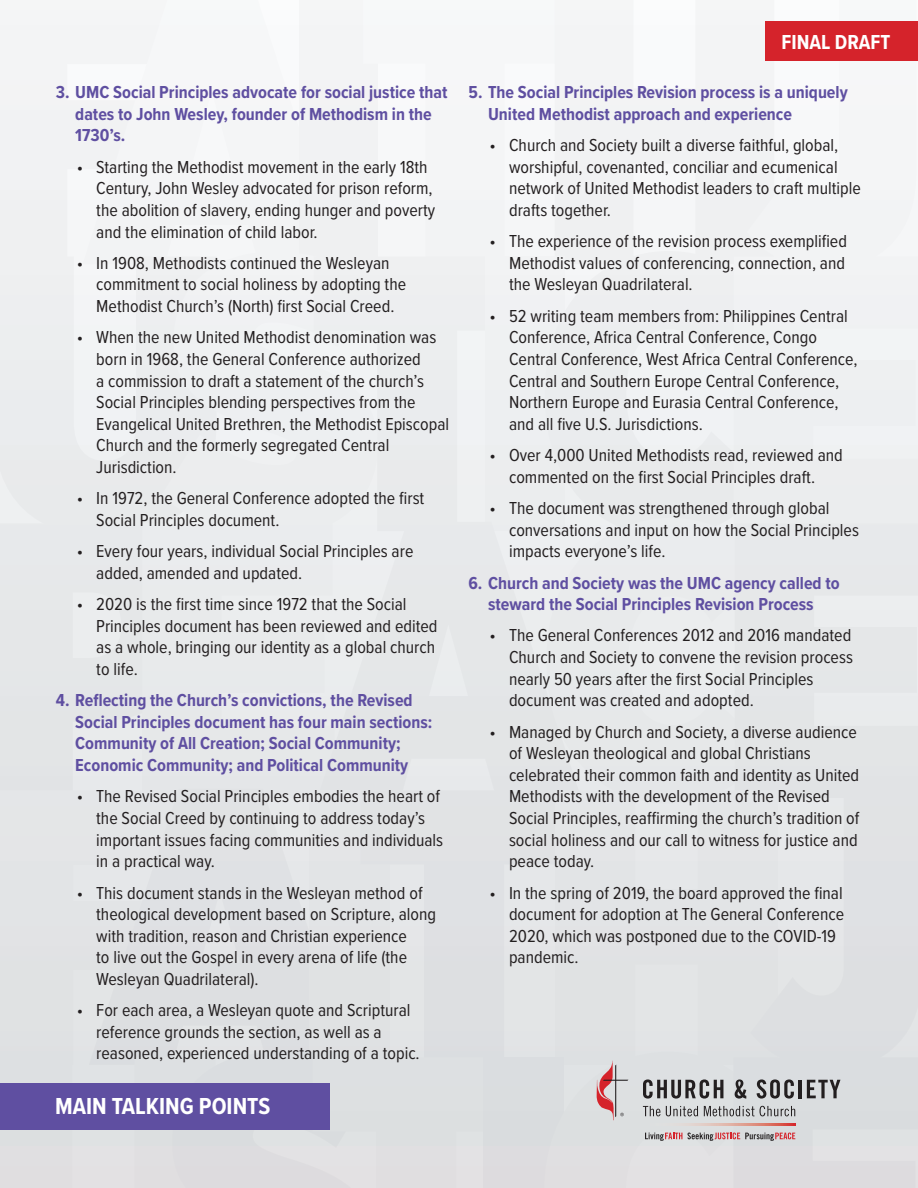
<style>
.page{position:relative;width:918px;height:1188px;background:#fff}
.page>*{position:absolute;margin:0;border:0;box-sizing:border-box;transform-origin:0 0}
.t1{font:700 24px "Proxima Nova Cond";color:#fff}
.t2{font:700 21px "Proxima Nova Cond";color:#fff}
.t3{font:18px/21.6px "Proxima Nova Cond";color:#231f20}
.t4{font:700 18px/21.6px "Proxima Nova Cond";color:#5f4fa1}
</style>
<div class="page">
<div style="left:0;top:10px;width:83px;height:246px;background:#f1f2f3"></div>
<div style="left:83px;top:10px;width:216px;height:246px;background:#f4f5f6"></div>
<div style="left:299px;top:0;width:79px;height:264px;background:#f1f2f3"></div>
<div style="left:425px;top:25px;width:130px;height:231px;background:#f6f6f7"></div>
<div style="left:555px;top:10px;width:192px;height:241px;background:#f3f3f4"></div>
<div style="left:747px;top:10px;width:170px;height:246px;background:#f4f5f6"></div>
<div style="left:0;top:256px;width:161px;height:267px;background:#eceeef"></div>
<div style="left:161px;top:252px;width:153px;height:271px;background:#eef0f1"></div>
<div style="left:314px;top:256px;width:171px;height:267px;background:#edeef0"></div>
<div style="left:485px;top:256px;width:80px;height:275px;background:#eef0f1"></div>
<div style="left:545px;top:251px;width:220px;height:267px;background:#edeef0"></div>
<div style="left:734px;top:256px;width:184px;height:267px;background:#eef0f1"></div>
<div style="left:0;top:523px;width:142px;height:267px;background:#e6e8e9"></div>
<div style="left:142px;top:523px;width:175px;height:266px;background:#e8eaeb"></div>
<div style="left:317px;top:522px;width:230px;height:268px;background:#e6e8e9"></div>
<div style="left:547px;top:518px;width:220px;height:272px;background:#e9ebec"></div>
<div style="left:735px;top:523px;width:183px;height:267px;background:#e5e7e8"></div>
<div style="left:0;top:790px;width:89px;height:263px;background:#e2e4e6"></div>
<div style="left:89px;top:789px;width:264px;height:264px;background:#dfe1e4"></div>
<div style="left:309px;top:790px;width:80px;height:275px;background:#e1e3e5"></div>
<div style="left:389px;top:790px;width:166px;height:267px;background:#e1e3e4"></div>
<div style="left:555px;top:790px;width:195px;height:262px;background:#e2e4e6"></div>
<div style="left:750px;top:790px;width:168px;height:262px;background:#e1e2e4"></div>
<div style="left:0;top:1053px;width:520px;height:135px;background:#dddfe1"></div>
<div style="left:484px;top:1057px;width:80px;height:131px;background:#dadcdf"></div>
<svg style="left:544px;top:1052px;width:374px;height:136px;background:#d4d3d5"></svg>
<div style="left:0;top:1083px;width:329px;height:47px;background:#5f4fa1"></div>
<div style="left:765px;top:22px;width:153px;height:39px;background:#d5232b"></div>
<p class="t4" style="left:75px;top:81px;width:374px;text-indent:-19px">3. UMC Social Principles advocate for social justice that dates to John Wesley, founder of Methodism in the<br>1730’s.</p>
<p class="t3" style="left:96px;top:155px;width:340px;text-indent:-19px">• Starting the Methodist movement in the early 18th Century, John Wesley advocated for prison reform, the abolition of slavery, ending hunger and poverty and the elimination of child labor.</p>
<p class="t3" style="left:96px;top:251px;width:311px;text-indent:-19px">• In 1908, Methodists continued the Wesleyan commitment to social holiness by adopting the<br>Methodist Church’s (North) first Social Creed.</p>
<p class="t3" style="left:96px;top:326px;width:354px;text-indent:-19px">• When the new United Methodist denomination was born in 1968, the General Conference authorized<br>a commission to draft a statement of the church’s Social Principles blending perspectives from the Evangelical United Brethren, the Methodist Episcopal Church and the formerly segregated Central Jurisdiction.</p>
<p class="t3" style="left:96px;top:487px;width:330px;text-indent:-19px">• In 1972, the General Conference adopted the first<br>Social Principles document.</p>
<p class="t3" style="left:96px;top:540px;width:319px;text-indent:-19px">• Every four years, individual Social Principles are added, amended and updated.</p>
<p class="t3" style="left:96px;top:593px;width:343px;text-indent:-19px">• 2020 is the first time since 1972 that the Social Principles document has been reviewed and edited as a whole, bringing our identity as a global church to life.</p>
<p class="t4" style="left:75px;top:689px;width:359px;text-indent:-19px">4. Reflecting the Church’s convictions, the Revised Social Principles document has four main sections:<br>Community of All Creation; Social Community; Economic Community; and Political Community</p>
<p class="t3" style="left:96px;top:785px;width:349px;text-indent:-19px">• The Revised Social Principles embodies the heart of the Social Creed by continuing to address today’s important issues facing communities and individuals in a practical way.</p>
<p class="t3" style="left:96px;top:881px;width:341px;text-indent:-19px">• This document stands in the Wesleyan method of theological development based on Scripture, along with tradition, reason and Christian experience<br>to live out the Gospel in every arena of life (the Wesleyan Quadrilateral).</p>
<p class="t3" style="left:96px;top:999px;width:325px;text-indent:-19px">• For each area, a Wesleyan quote and Scriptural reference grounds the section, as well as a reasoned, experienced understanding of a topic.</p>
<h1 class="t1" style="left:55px;top:1089px;width:217px">MAIN TALKING POINTS</h1>
<p class="t2" style="left:782px;top:27px;width:110px">FINAL DRAFT</p>
<p class="t4" style="left:488px;top:81px;width:361px;text-indent:-19px">5. The Social Principles Revision process is a uniquely<br>United Methodist approach and experience</p>
<p class="t3" style="left:509px;top:134px;width:353px;text-indent:-19px">• Church and Society built a diverse faithful, global, worshipful, covenanted, conciliar and ecumenical network of United Methodist leaders to craft multiple drafts together.</p>
<p class="t3" style="left:509px;top:230px;width:339px;text-align:justify;text-indent:-19px">• The experience of the revision process exemplified Methodist values of conferencing, connection, and the Wesleyan Quadrilateral.</p>
<p class="t3" style="left:509px;top:304px;width:350px;text-indent:-19px">• 52 writing team members from: Philippines Central Conference, Africa Central Conference, Congo Central Conference, West Africa Central Conference, Central and Southern Europe Central Conference, Northern Europe and Eurasia Central Conference, and all five U.S. Jurisdictions.</p>
<p class="t3" style="left:490px;top:444px;width:355px;text-align:center">• Over 4,000 United Methodists read, reviewed and commented on the first Social Principles draft.</p>
<p class="t3" style="left:509px;top:496px;width:351px;text-indent:-19px">• The document was strengthened through global conversations and input on how the Social Principles impacts everyone’s life.</p>
<p class="t4" style="left:469px;top:571px;width:373px;text-align:center">6. Church and Society was the UMC agency called to steward the Social Principles Revision Process</p>
<p class="t3" style="left:509px;top:624px;width:345px;text-indent:-19px">• The General Conferences 2012 and 2016 mandated Church and Society to convene the revision process nearly 50 years after the first Social Principles document was created and adopted.</p>
<p class="t3" style="left:509px;top:720px;width:352px;text-indent:-19px">• Managed by Church and Society, a diverse audience of Wesleyan theological and global Christians celebrated their common faith and identity as United Methodists with the development of the Revised Social Principles, reaffirming the church’s tradition of social holiness and our call to witness for justice and peace today.</p>
<p class="t3" style="left:509px;top:881px;width:337px;text-indent:-19px">• In the spring of 2019, the board approved the final document for adoption at The General Conference 2020, which was postponed due to the COVID-19 pandemic.</p>
</div>
